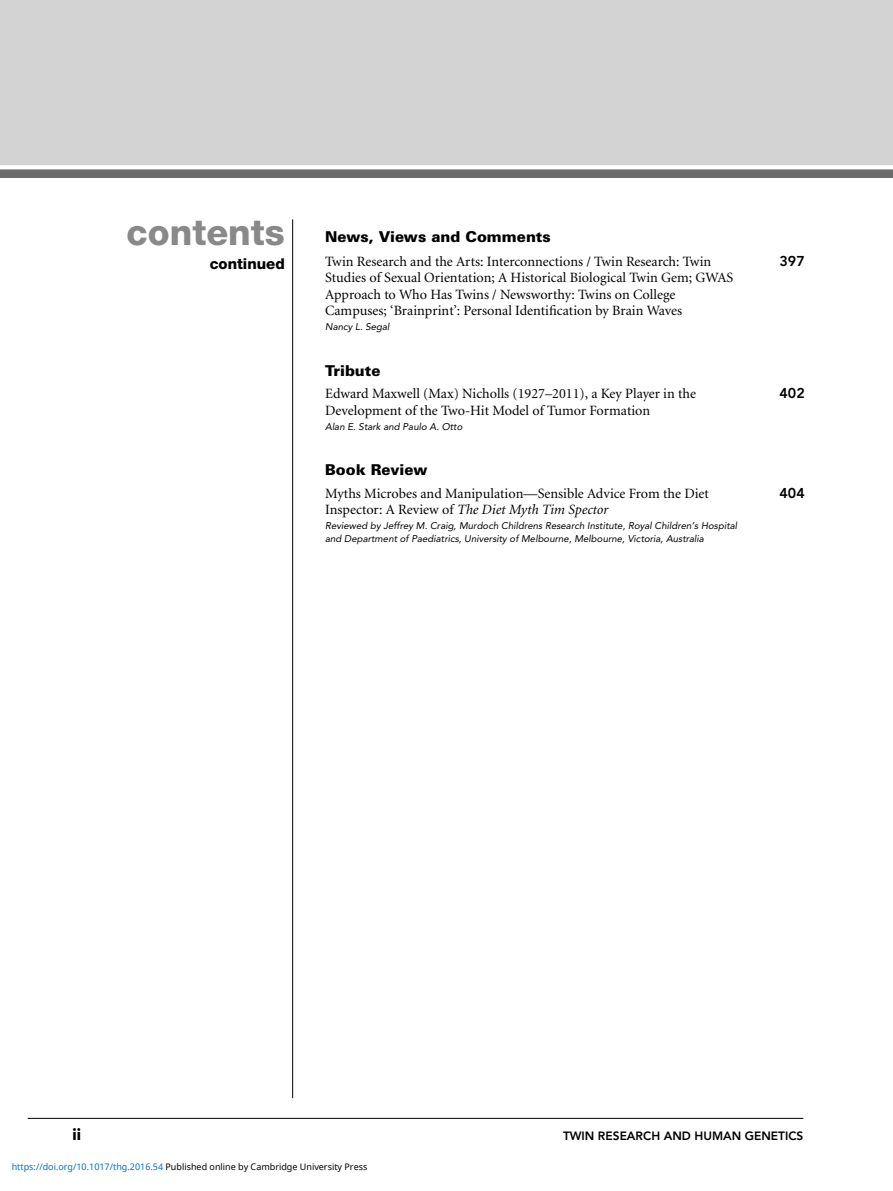
<style>
.page{position:relative;width:893px;height:1191px;background:#fff}
.page>*{position:absolute;margin:0;border:0;box-sizing:border-box;transform-origin:0 0}
.t1{font:800 35.85px "Helvetica Neue";color:#898989}
.t2{font:900 16.5px "Avenir";color:#000}
.t3{font:900 15px "Univers";color:#000}
.t4{font:800 15px "Helvetica Neue";color:#000}
.t5{font:14.25px/16.5px "Minion";color:#000}
.t6{font:800 14.25px "Avenir";color:#000}
.t7{font:800 12px "Avenir";color:#000}
.t8{font:9.75px/12.8px "Avenir";color:#000}
.t9{font:9px "Noto Sans";color:#000}
.s1{font-style:italic}
.s2{color:#0172cf}
</style>
<div class="page">
<hr style="left:292px;top:219px;width:1px;height:879px;background:#000">
<hr style="left:28px;top:1118px;width:775px;height:1px;background:#000">
<h1 class="t1" style="left:127px;top:219px;width:160px">contents</h1>
<p class="t4" style="left:210px;top:258px;width:76px">continued</p>
<p class="t3" style="left:325px;top:231px;width:227px">News, Views and Comments</p>
<p class="t5" style="left:325px;top:254px;width:410px">Twin Research and the Arts: Interconnections / Twin Research: Twin Studies of Sexual Orientation; A Historical Biological Twin Gem; GWAS Approach to Who Has Twins / Newsworthy: Twins on College Campuses; ‘Brainprint’: Personal Identification by Brain Waves</p>
<p class="t6" style="left:779px;top:255px;width:27px">397</p>
<p class="t8" style="left:325px;top:321px;width:67px">Nancy L. Segal</p>
<p class="t3" style="left:325px;top:365px;width:57px">Tribute</p>
<p class="t5" style="left:325px;top:387px;width:372px">Edward Maxwell (Max) Nicholls (1927–2011), a Key Player in the<br>Development of the Two-Hit Model of Tumor Formation</p>
<p class="t6" style="left:779px;top:388px;width:27px">402</p>
<p class="t8" style="left:325px;top:421px;width:140px">Alan E. Stark and Paulo A. Otto</p>
<p class="t3" style="left:325px;top:465px;width:104px">Book Review</p>
<p class="t5" style="left:325px;top:486px;width:385px">Myths Microbes and Manipulation—Sensible Advice From the Diet<br>Inspector: A Review of <span class="s1">The Diet Myth Tim Spector</span></p>
<p class="t6" style="left:779px;top:487px;width:27px">404</p>
<p class="t8" style="left:325px;top:520px;width:415px">Reviewed by Jeffrey M. Craig, Murdoch Childrens Research Institute, Royal Children’s Hospital and Department of Paediatrics, University of Melbourne, Melbourne, Victoria, Australia</p>
<p class="t2" style="left:73px;top:1127px;width:10px">ii</p>
<p class="t7" style="left:563px;top:1130px;width:242px">TWIN RESEARCH AND HUMAN GENETICS</p>
<p class="t9" style="left:12px;top:1160px;width:357px"><span class="s2">https://doi.org/10.1017/thg.2016.54</span> Published online by Cambridge University Press</p>
</div>
